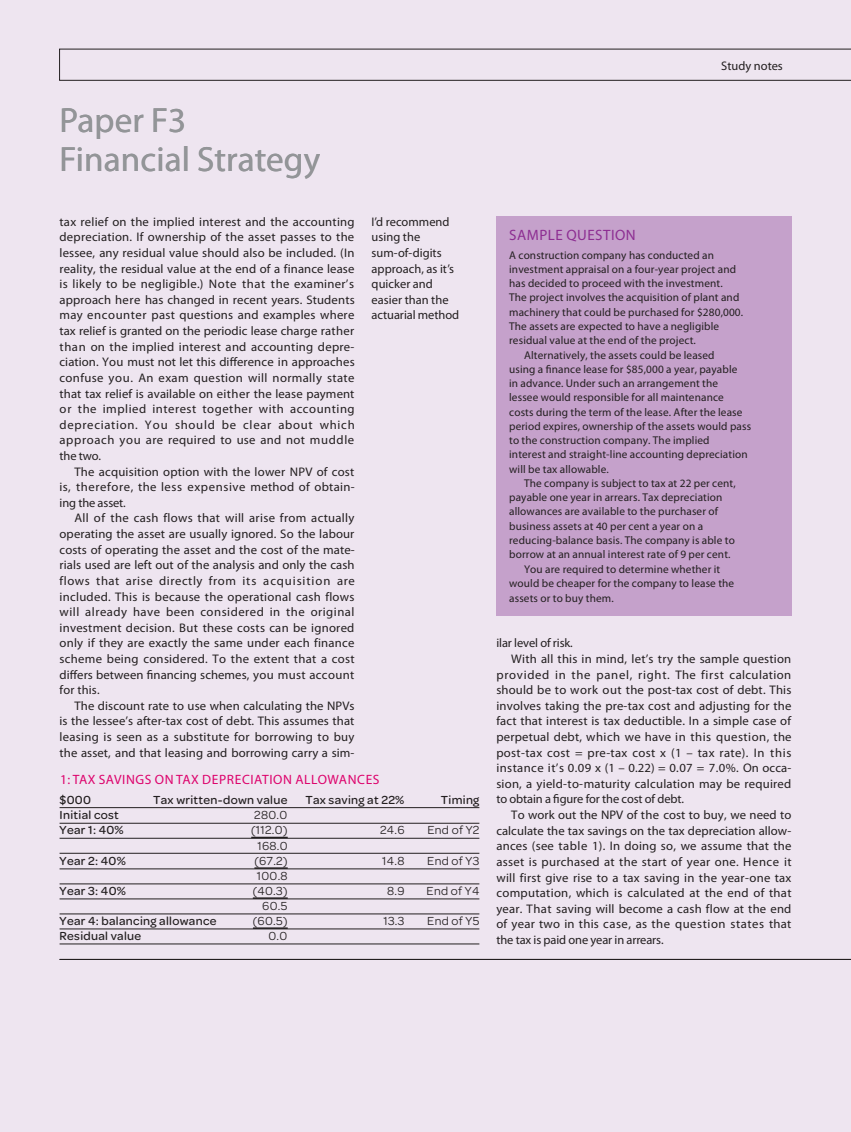
<style>
.page{position:relative;width:851px;height:1132px;background:#fff}
.page>*{position:absolute;margin:0;border:0;box-sizing:border-box;transform-origin:0 0}
.t1{font:35.1px/39px "Myriad Pro";letter-spacing:.005em;color:#939598}
.t2{font:15px "Myriad Pro";letter-spacing:.03em;color:#8d2e92}
.t3{font:13.5px "Myriad Pro";letter-spacing:.045em;color:#dd026c}
.t4{font:12.45px/15.6px "Myriad Pro";letter-spacing:.015em;color:#231f20;text-align:justify}
.t5{font:500 12.45px "Omnes";letter-spacing:.025em;color:#231f20}
.t6{font:12.45px "Omnes";letter-spacing:.025em;color:#231f20}
.t7{font:12.45px "Myriad Pro";letter-spacing:-.01em;color:#231f20}
.t8{font:12.45px "Myriad Pro";letter-spacing:.055em;color:#231f20}
.t9{font:12.45px "Myriad Pro";letter-spacing:.04em;color:#231f20}
.t10{font:11.25px "Myriad Pro";letter-spacing:.01em;color:#231f20}
</style>
<div class="page">
<div style="left:0;top:0;width:850px;height:1131px;background:#eee5f0"></div>
<svg style="left:59px;top:49px;width:791px;height:31px"></svg>
<hr style="left:60px;top:958px;width:790px;height:1px;background:#231f20">
<div style="left:496px;top:216px;width:295px;height:400px;background:#c5a1cb"></div>
<hr style="left:60px;top:807px;width:419px;height:1px;background:#231f20">
<hr style="left:60px;top:822px;width:419px;height:1px;background:#231f20">
<hr style="left:60px;top:837px;width:419px;height:1px;background:#231f20">
<hr style="left:251px;top:836px;width:37px;height:2px;background:#231f20">
<hr style="left:60px;top:852px;width:419px;height:1px;background:#231f20">
<hr style="left:60px;top:868px;width:419px;height:1px;background:#231f20">
<hr style="left:254px;top:867px;width:34px;height:1px;background:#231f20">
<hr style="left:60px;top:883px;width:419px;height:1px;background:#231f20">
<hr style="left:60px;top:898px;width:419px;height:1px;background:#231f20">
<hr style="left:253px;top:897px;width:35px;height:1px;background:#231f20">
<hr style="left:60px;top:913px;width:419px;height:1px;background:#231f20">
<hr style="left:60px;top:928px;width:419px;height:1px;background:#231f20">
<hr style="left:253px;top:927px;width:35px;height:1px;background:#231f20">
<hr style="left:60px;top:943px;width:419px;height:1px;background:#231f20">
<h1 class="t1" style="left:60px;top:100px;width:262px">Paper F3<br>Financial Strategy</h1>
<p class="t4" style="left:60px;top:213px;width:297px">tax relief on the implied interest and the accounting depreciation. If ownership of the asset passes to the lessee, any residual value should also be included. (In reality, the residual value at the end of a finance lease is likely to be negligible.) Note that the examiner’s approach here has changed in recent years. Students may encounter past questions and examples where tax relief is granted on the periodic lease charge rather than on the implied interest and accounting depre&shy;ciation. You must not let this difference in approaches confuse you. An exam question will normally state that tax relief is available on either the lease payment or the implied interest together with accounting depreciation. You should be clear about which approach you are required to use and not muddle the two.</p>
<p class="t4" style="left:60px;top:463px;width:296px;text-indent:15px">The acquisition option with the lower NPV of cost is, therefore, the less expensive method of obtain&shy;ing the asset.</p>
<p class="t4" style="left:60px;top:510px;width:297px;text-indent:15px">All of the cash flows that will arise from actually operating the asset are usually ignored. So the labour costs of operating the asset and the cost of the mate&shy;rials used are left out of the analysis and only the cash flows that arise directly from its acquisition are included. This is because the operational cash flows will already have been considered in the original investment decision. But these costs can be ignored only if they are exactly the same under each finance scheme being considered. To the extent that a cost differs between financing schemes, you must account for this.</p>
<p class="t4" style="left:60px;top:697px;width:296px;text-indent:15px">The discount rate to use when calculating the NPVs is the lessee’s after-tax cost of debt. This assumes that leasing is seen as a substitute for borrowing to buy the asset, and that leasing and borrowing carry a sim-</p>
<p class="t4" style="left:371px;top:213px;width:89px;text-align:left">I’d recommend using the sum-of-digits approach, as it’s quicker and easier than the actuarial method</p>
<p class="t3" style="left:60px;top:770px;width:47px">1: tax savin</p>
<p class="t3" style="left:135px;top:770px;width:115px">gs on tax depreciation</p>
<p class="t3" style="left:295px;top:770px;width:33px">allowanc</p>
<p class="t3" style="left:365px;top:770px;width:14px">es</p>
<p class="t5" style="left:60px;top:792px;width:33px">$000</p>
<p class="t5" style="left:153px;top:792px;width:136px">Tax written-down value</p>
<p class="t5" style="left:305px;top:792px;width:101px">Tax saving at 22%</p>
<p class="t5" style="left:440px;top:792px;width:40px">Timing</p>
<p class="t5" style="left:60px;top:808px;width:61px">Initial cost</p>
<p class="t6" style="left:254px;top:808px;width:35px">280.0</p>
<p class="t5" style="left:60px;top:823px;width:66px">Year 1: 40%</p>
<p class="t6" style="left:251px;top:823px;width:38px">(112.0)</p>
<p class="t6" style="left:380px;top:823px;width:26px">24.6</p>
<p class="t6" style="left:427px;top:823px;width:53px">End of Y2</p>
<p class="t6" style="left:257px;top:838px;width:32px">168.0</p>
<p class="t5" style="left:60px;top:853px;width:68px">Year 2: 40%</p>
<p class="t6" style="left:254px;top:853px;width:34px">(67.2)</p>
<p class="t6" style="left:382px;top:853px;width:24px">14.8</p>
<p class="t6" style="left:427px;top:853px;width:54px">End of Y3</p>
<p class="t6" style="left:257px;top:868px;width:32px">100.8</p>
<p class="t5" style="left:60px;top:883px;width:68px">Year 3: 40%</p>
<p class="t6" style="left:253px;top:883px;width:36px">(40.3)</p>
<p class="t6" style="left:387px;top:883px;width:19px">8.9</p>
<p class="t6" style="left:426px;top:883px;width:54px">End of Y4</p>
<p class="t6" style="left:262px;top:898px;width:27px">60.5</p>
<p class="t5" style="left:60px;top:913px;width:158px">Year 4: balancing allowance</p>
<p class="t6" style="left:253px;top:913px;width:36px">(60.5)</p>
<p class="t6" style="left:383px;top:913px;width:23px">13.3</p>
<p class="t6" style="left:427px;top:913px;width:54px">End of Y5</p>
<p class="t5" style="left:60px;top:928px;width:83px">Residual value</p>
<p class="t6" style="left:268px;top:928px;width:20px">0.0</p>
<p class="t4" style="left:721px;top:57px;width:63px">Study notes</p>
<p class="t2" style="left:509px;top:225px;width:19px">Samp</p>
<p class="t2" style="left:548px;top:225px;width:57px">le question</p>
<p class="t10" style="left:509px;top:248px;width:206px">A construction company has conducted an</p>
<p class="t10" style="left:509px;top:262px;width:228px">investment appraisal on a four-year project and</p>
<p class="t10" style="left:509px;top:276px;width:215px">has decided to proceed with the investment.</p>
<p class="t10" style="left:509px;top:291px;width:232px">The project involves the acquisition of plant and</p>
<p class="t10" style="left:509px;top:305px;width:235px">machinery that could be purchased for $280,000.</p>
<p class="t10" style="left:509px;top:319px;width:211px">The assets are expected to have a negligible</p>
<p class="t10" style="left:509px;top:333px;width:188px">residual value at the end of the project.</p>
<p class="t10" style="left:524px;top:348px;width:192px">Alternatively, the assets could be leased</p>
<p class="t10" style="left:509px;top:362px;width:230px">using a finance lease for $85,000 a year, payable</p>
<p class="t10" style="left:509px;top:376px;width:210px">in advance. Under such an arrangement the</p>
<p class="t10" style="left:509px;top:390px;width:216px">lessee would responsible for all maintenance</p>
<p class="t10" style="left:509px;top:405px;width:235px">costs during the term of the lease. After the lease</p>
<p class="t10" style="left:509px;top:419px;width:243px">period expires, ownership of the assets would pass</p>
<p class="t10" style="left:509px;top:433px;width:202px">to the construction company. The implied</p>
<p class="t10" style="left:509px;top:447px;width:240px">interest and straight-line accounting depreciation</p>
<p class="t10" style="left:509px;top:462px;width:101px">will be tax allowable.</p>
<p class="t10" style="left:524px;top:476px;width:213px">The company is subject to tax at 22 per cent,</p>
<p class="t10" style="left:509px;top:490px;width:215px">payable one year in arrears. Tax depreciation</p>
<p class="t10" style="left:509px;top:504px;width:210px">allowances are available to the purchaser of</p>
<p class="t10" style="left:509px;top:519px;width:195px">business assets at 40 per cent a year on a</p>
<p class="t10" style="left:509px;top:533px;width:227px">reducing-balance basis. The company is able to</p>
<p class="t10" style="left:509px;top:547px;width:223px">borrow at an annual interest rate of 9 per cent.</p>
<p class="t10" style="left:524px;top:561px;width:198px">You are required to determine whether it</p>
<p class="t10" style="left:509px;top:576px;width:226px">would be cheaper for the company to lease the</p>
<p class="t10" style="left:509px;top:591px;width:106px">assets or to buy them.</p>
<p class="t7" style="left:496px;top:635px;width:78px">ilar level of risk.</p>
<p class="t4" style="left:511px;top:650px;width:281px">With all this in mind, let’s try the sample question</p>
<p class="t8" style="left:496px;top:666px;width:296px">provided in the panel, right. The first calculation</p>
<p class="t4" style="left:496px;top:681px;width:296px">should be to work out the post-tax cost of debt. This</p>
<p class="t4" style="left:496px;top:697px;width:296px">involves taking the pre-tax cost and adjusting for the</p>
<p class="t4" style="left:496px;top:713px;width:296px">fact that interest is tax deductible. In a simple case of</p>
<p class="t4" style="left:496px;top:728px;width:296px">perpetual debt, which we have in this question, the</p>
<p class="t4" style="left:496px;top:744px;width:296px">post-tax cost = pre-tax cost x (1 – tax rate). In this</p>
<p class="t4" style="left:496px;top:759px;width:296px">instance it’s 0.09 x (1 – 0.22) = 0.07 = 7.0%. On occa-</p>
<p class="t4" style="left:496px;top:775px;width:296px">sion, a yield-to-maturity calculation may be required</p>
<p class="t7" style="left:496px;top:791px;width:189px">to obtain a figure for the cost of debt.</p>
<p class="t4" style="left:511px;top:806px;width:281px">To work out the NPV of the cost to buy, we need to</p>
<p class="t4" style="left:496px;top:822px;width:296px">calculate the tax savings on the tax depreciation allow-</p>
<p class="t4" style="left:496px;top:837px;width:296px">ances (see table 1). In doing so, we assume that the</p>
<p class="t4" style="left:496px;top:853px;width:296px">asset is purchased at the start of year one. Hence it</p>
<p class="t4" style="left:496px;top:869px;width:296px">will first give rise to a tax saving in the year-one tax</p>
<p class="t4" style="left:496px;top:884px;width:296px">computation, which is calculated at the end of that</p>
<p class="t4" style="left:496px;top:900px;width:296px">year. That saving will become a cash flow at the end</p>
<p class="t9" style="left:496px;top:916px;width:296px">of year two in this case, as the question states that</p>
<p class="t7" style="left:496px;top:931px;width:169px">the tax is paid one year in arrears.</p>
</div>
